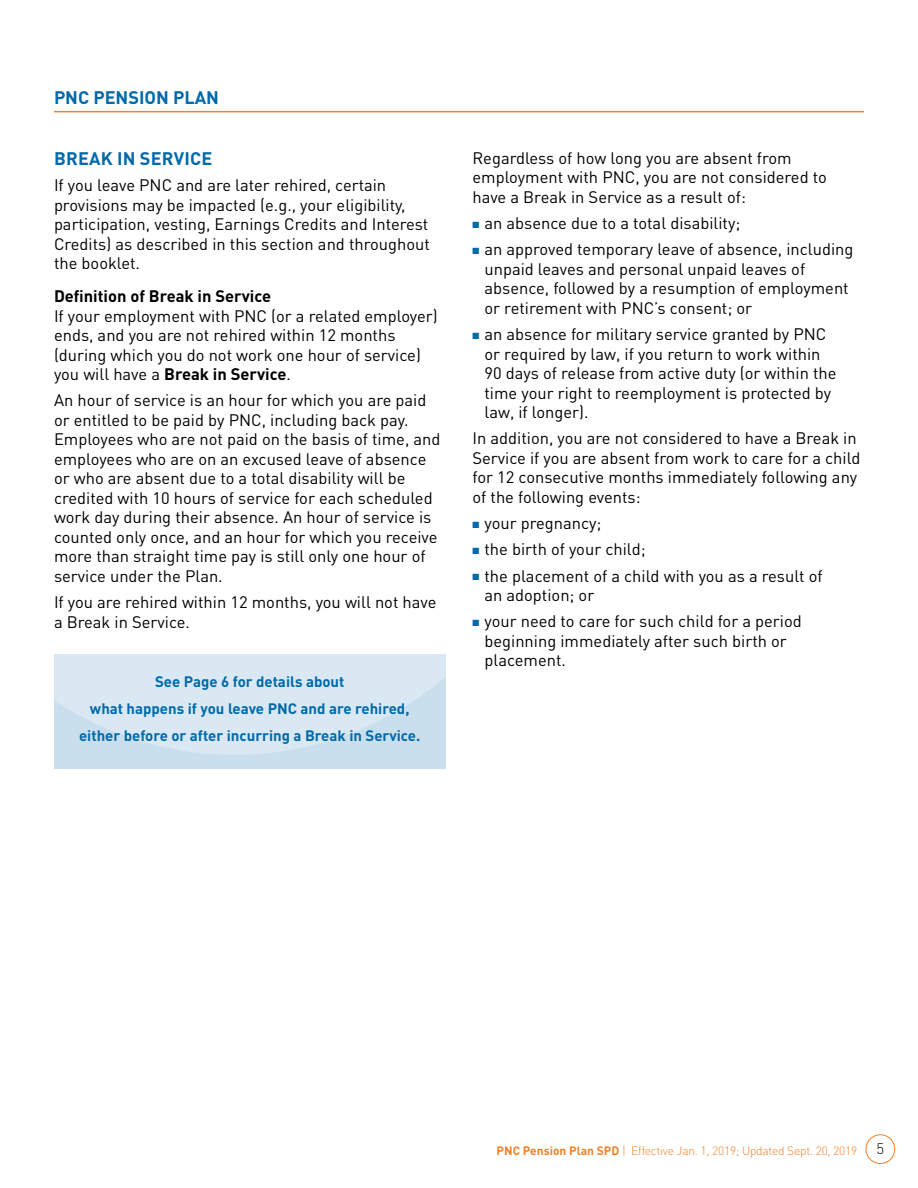
<style>
.page{position:relative;width:918px;height:1188px;background:#fff}
.page>*{position:absolute;margin:0;border:0;box-sizing:border-box;transform-origin:0 0}
.Blue_Heading{font:700 18px "DIN Pro";letter-spacing:.005em;color:#0069aa}
.BULLET_TIER1{font:16.5px/19.5px "DIN Pro";color:#000}
.Black_head{font:700 16.5px "DIN Pro";color:#000}
.Blue_pullout{font:700 15px "DIN Pro";color:#0069aa}
.t1{font:300 15px "DIN Pro";color:#000}
.t2{font:300 12px "DIN Pro";letter-spacing:-.02em;color:#f58025}
.s1{font-weight:700}
.s2{color:#0069aa}
</style>
<div class="page">
<hr style="left:54px;top:111px;width:810px;height:1px;background:#f58025">
<div style="left:866px;top:1134px;width:29px;height:30px;border:1px solid #f58025;border-radius:50%"></div>
<div style="left:54px;top:764px;width:392px;height:5px;background:#c9dfed"></div>
<svg style="left:54px;top:654px;width:392px;height:110px;background:#d4e5f0"></svg>
<p class="Blue_Heading" style="left:54px;top:86px;width:167px">PNC PENSION PLAN</p>
<p class="Blue_Heading" style="left:54px;top:146px;width:160px">BREAK IN SERVICE</p>
<p class="BULLET_TIER1" style="left:54px;top:175px;width:377px">If you leave PNC and are later rehired, certain provisions may be impacted (e.g., your eligibility, participation, vesting, Earnings Credits and Interest Credits) as described in this section and throughout the booklet.</p>
<p class="Black_head" style="left:54px;top:285px;width:219px">Definition of Break in Service</p>
<p class="BULLET_TIER1" style="left:54px;top:305px;width:385px">If your employment with PNC (or a related employer) ends, and you are not rehired within 12 months (during which you do not work one hour of service) you will have a <span class="s1">Break in Service</span>.</p>
<p class="BULLET_TIER1" style="left:54px;top:390px;width:388px">An hour of service is an hour for which you are paid or entitled to be paid by PNC, including back pay.<br>Employees who are not paid on the basis of time, and employees who are on an excused leave of absence or who are absent due to a total disability will be credited with 10 hours of service for each scheduled work day during their absence. An hour of service is counted only once, and an hour for which you receive more than straight time pay is still only one hour of service under the Plan.</p>
<p class="BULLET_TIER1" style="left:54px;top:592px;width:384px">If you are rehired within 12 months, you will not have a Break in Service.</p>
<p class="Blue_pullout" style="left:155px;top:672px;width:191px">See Page 6 for details about</p>
<p class="Blue_pullout" style="left:90px;top:699px;width:321px">what happens if you leave PNC and are rehired,</p>
<p class="Blue_pullout" style="left:79px;top:726px;width:343px">either before or after incurring a Break in Service.</p>
<p class="BULLET_TIER1" style="left:472px;top:147px;width:356px">Regardless of how long you are absent from employment with PNC, you are not considered to have a Break in Service as a result of:</p>
<p class="BULLET_TIER1" style="left:472px;top:213px;width:269px"><span class="s2">■</span> an absence due to a total disability;</p>
<p class="BULLET_TIER1" style="left:484px;top:239px;width:371px;text-indent:-12px"><span class="s2">■</span> an approved temporary leave of absence, including unpaid leaves and personal unpaid leaves of absence, followed by a resumption of employment or retirement with PNC’s consent; or</p>
<p class="BULLET_TIER1" style="left:484px;top:324px;width:354px;text-indent:-12px"><span class="s2">■</span> an absence for military service granted by PNC or required by law, if you return to work within 90 days of release from active duty (or within the time your right to reemployment is protected by law, if longer).</p>
<p class="BULLET_TIER1" style="left:472px;top:428px;width:390px">In addition, you are not considered to have a Break in Service if you are absent from work to care for a child for 12 consecutive months immediately following any of the following events:</p>
<p class="BULLET_TIER1" style="left:472px;top:513px;width:130px"><span class="s2">■</span> your pregnancy;</p>
<p class="BULLET_TIER1" style="left:472px;top:539px;width:175px"><span class="s2">■</span> the birth of your child;</p>
<p class="BULLET_TIER1" style="left:484px;top:565px;width:340px;text-indent:-12px"><span class="s2">■</span> the placement of a child with you as a result of an adoption; or</p>
<p class="BULLET_TIER1" style="left:484px;top:611px;width:319px;text-indent:-12px"><span class="s2">■</span> your need to care for such child for a period beginning immediately after such birth or placement.</p>
<p class="t2" style="left:497px;top:1142px;width:362px"><span class="s1">PNC Pension Plan SPD</span> | Effective Jan. 1, 2019; Updated Sept. 20, 2019</p>
<p class="t1" style="left:877px;top:1138px;width:9px">5</p>
</div>
